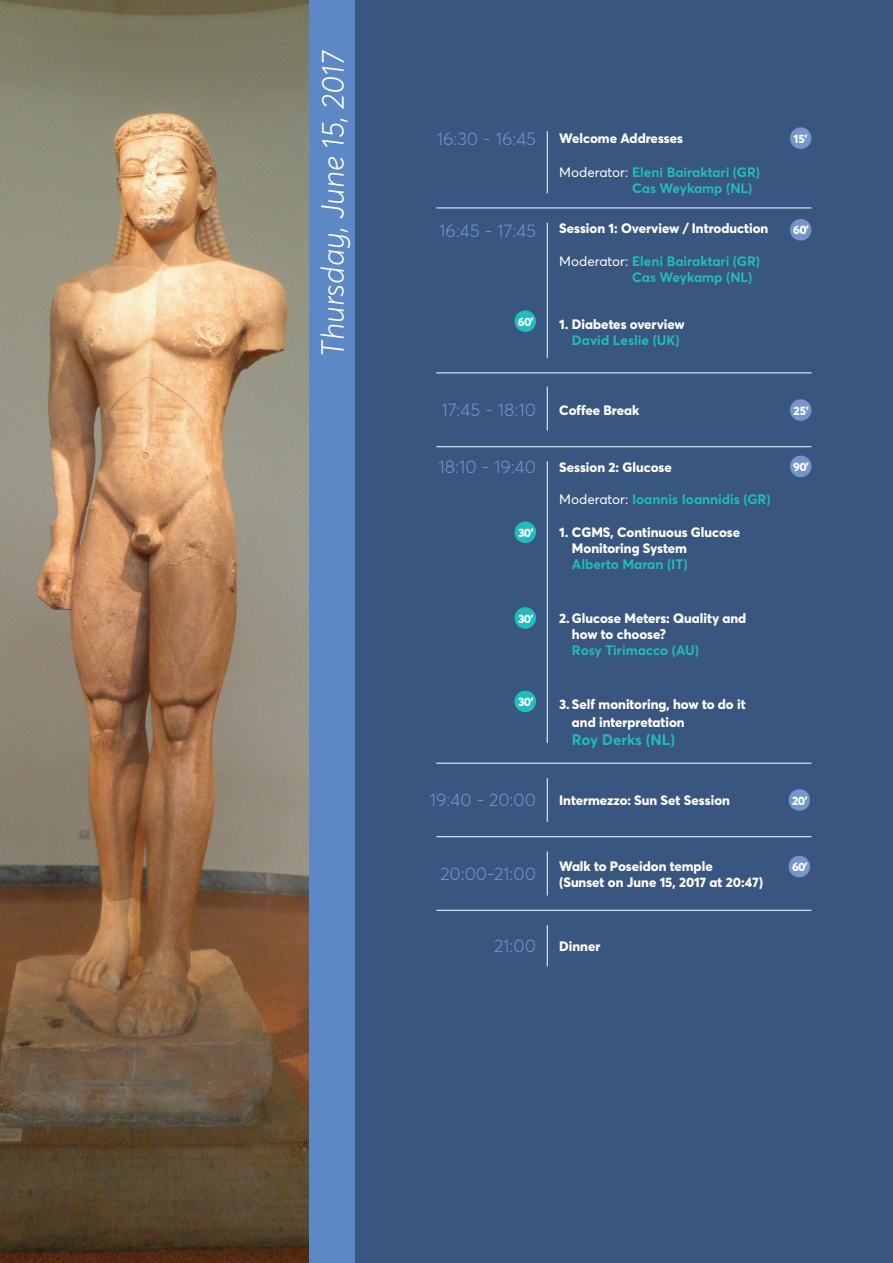
<style>
.page{position:relative;width:893px;height:1263px;background:#395680}
.page>*{position:absolute;margin:0;border:0;box-sizing:border-box;transform-origin:0 0}
.t1{font:italic 300 31.5px "Averta Std";color:#fff}
.t2{font:300 18px "Averta Std";color:#7595cc}
.t3{font:700 15px "Averta Std";color:#21bdbd}
.t4{font:800 13.5px/16.2px "Averta Std";color:#fff}
.t5{font:700 13.5px/16.2px "Averta Std";color:#21bdbd}
.t6{font:800 12px "Averta Std";letter-spacing:-.05em;color:#fff}
.s1{font-weight:400;color:#fff}
</style>
<div class="page">
<div style="left:308px;top:0;width:47px;height:1263px;background:#5d88c6"></div>
<hr style="left:436px;top:208px;width:375px;height:1px;background:#fff">
<hr style="left:436px;top:372px;width:375px;height:1px;background:#fff">
<hr style="left:436px;top:763px;width:375px;height:1px;background:#fff">
<hr style="left:436px;top:836px;width:375px;height:1px;background:#fff">
<hr style="left:436px;top:910px;width:375px;height:1px;background:#fff">
<hr style="left:436px;top:446px;width:375px;height:1px;background:#fff">
<hr style="left:547px;top:131px;width:1px;height:62px;background:#fff">
<hr style="left:547px;top:387px;width:1px;height:44px;background:#fff">
<hr style="left:547px;top:778px;width:1px;height:44px;background:#fff">
<hr style="left:547px;top:851px;width:1px;height:44px;background:#fff">
<hr style="left:547px;top:925px;width:1px;height:41px;background:#fff">
<hr style="left:547px;top:461px;width:1px;height:282px;background:#fff">
<hr style="left:547px;top:223px;width:1px;height:135px;background:#fff">
<div style="left:790px;top:127px;width:21px;height:22px;background:#7595cc;border-radius:50%"></div>
<div style="left:790px;top:399px;width:21px;height:22px;background:#7595cc;border-radius:50%"></div>
<div style="left:790px;top:219px;width:21px;height:22px;background:#7595cc;border-radius:50%"></div>
<div style="left:790px;top:456px;width:21px;height:21px;background:#7595cc;border-radius:50%"></div>
<div style="left:515px;top:521px;width:21px;height:22px;background:#21bdbd;border-radius:50%"></div>
<div style="left:789px;top:856px;width:21px;height:21px;background:#7595cc;border-radius:50%"></div>
<div style="left:515px;top:607px;width:21px;height:22px;background:#21bdbd;border-radius:50%"></div>
<div style="left:515px;top:691px;width:21px;height:21px;background:#21bdbd;border-radius:50%"></div>
<div style="left:789px;top:789px;width:21px;height:22px;background:#7595cc;border-radius:50%"></div>
<div style="left:515px;top:310px;width:21px;height:22px;background:#21bdbd;border-radius:50%"></div>
<img style="left:0;top:0;width:308px;height:1263px">
<h1 class="t1" style="left:313px;top:357px;width:307px;rotate:-90deg">Thursday, June 15, 2017</h1>
<h2 class="t2" style="left:437px;top:128px;width:101px">16:30 - 16:45</h2>
<p class="t4" style="left:559px;top:130px;width:125px">Welcome Addresses</p>
<p class="t5" style="left:632px;top:164px;width:129px;text-indent:-73px"><span class="s1">Moderator:</span> Eleni Bairaktari (GR)<br>Cas Weykamp (NL)</p>
<p class="t6" style="left:794px;top:131px;width:16px">15’</p>
<h2 class="t2" style="left:439px;top:219px;width:98px">16:45 - 17:45</h2>
<p class="t6" style="left:518px;top:314px;width:17px">60’</p>
<p class="t4" style="left:559px;top:220px;width:211px">Session 1: Overview / Introduction</p>
<p class="t5" style="left:632px;top:252px;width:129px;text-indent:-73px"><span class="s1">Moderator:</span> Eleni Bairaktari (GR)<br>Cas Weykamp (NL)</p>
<p class="t4" style="left:559px;top:316px;width:127px">1. Diabetes overview</p>
<p class="t5" style="left:572px;top:332px;width:109px">David Leslie (UK)</p>
<p class="t6" style="left:793px;top:222px;width:17px">60’</p>
<h2 class="t2" style="left:441px;top:399px;width:96px">17:45 - 18:10</h2>
<p class="t4" style="left:559px;top:402px;width:82px">Coffee Break</p>
<p class="t6" style="left:794px;top:403px;width:17px">25’</p>
<h2 class="t2" style="left:438px;top:456px;width:99px">18:10 - 19:40</h2>
<p class="t6" style="left:518px;top:525px;width:17px">30’</p>
<p class="t4" style="left:559px;top:459px;width:114px">Session 2: Glucose</p>
<p class="t5" style="left:559px;top:491px;width:213px"><span class="s1">Moderator:</span> Ioannis Ioannidis (GR)</p>
<p class="t4" style="left:572px;top:523px;width:170px;text-indent:-13px">1. CGMS, Continuous Glucose<br>Monitoring System</p>
<p class="t5" style="left:572px;top:556px;width:117px">Alberto Maran (IT)</p>
<p class="t6" style="left:793px;top:459px;width:17px">90’</p>
<p class="t6" style="left:518px;top:611px;width:17px">30’</p>
<p class="t4" style="left:572px;top:609px;width:176px;text-indent:-13px">2. Glucose Meters: Quality and how to choose?</p>
<p class="t5" style="left:572px;top:642px;width:128px">Rosy Tirimacco (AU)</p>
<p class="t6" style="left:518px;top:694px;width:17px">30’</p>
<p class="t4" style="left:572px;top:695px;width:175px;line-height:18px;text-indent:-13px">3. Self monitoring, how to do it and interpretation</p>
<p class="t3" style="left:572px;top:730px;width:105px">Roy Derks (NL)</p>
<h2 class="t2" style="left:430px;top:789px;width:108px">19:40 - 20:00</h2>
<p class="t4" style="left:559px;top:791px;width:172px">Intermezzo: Sun Set Session</p>
<p class="t6" style="left:792px;top:793px;width:17px">20’</p>
<h2 class="t2" style="left:440px;top:862px;width:97px">20:00-21:00</h2>
<p class="t4" style="left:559px;top:857px;width:205px">Walk to Poseidon temple<br>(Sunset on June 15, 2017 at 20:47)</p>
<p class="t6" style="left:792px;top:859px;width:17px">60’</p>
<h2 class="t2" style="left:494px;top:934px;width:43px">21:00</h2>
<p class="t4" style="left:559px;top:938px;width:43px">Dinner</p>
</div>
